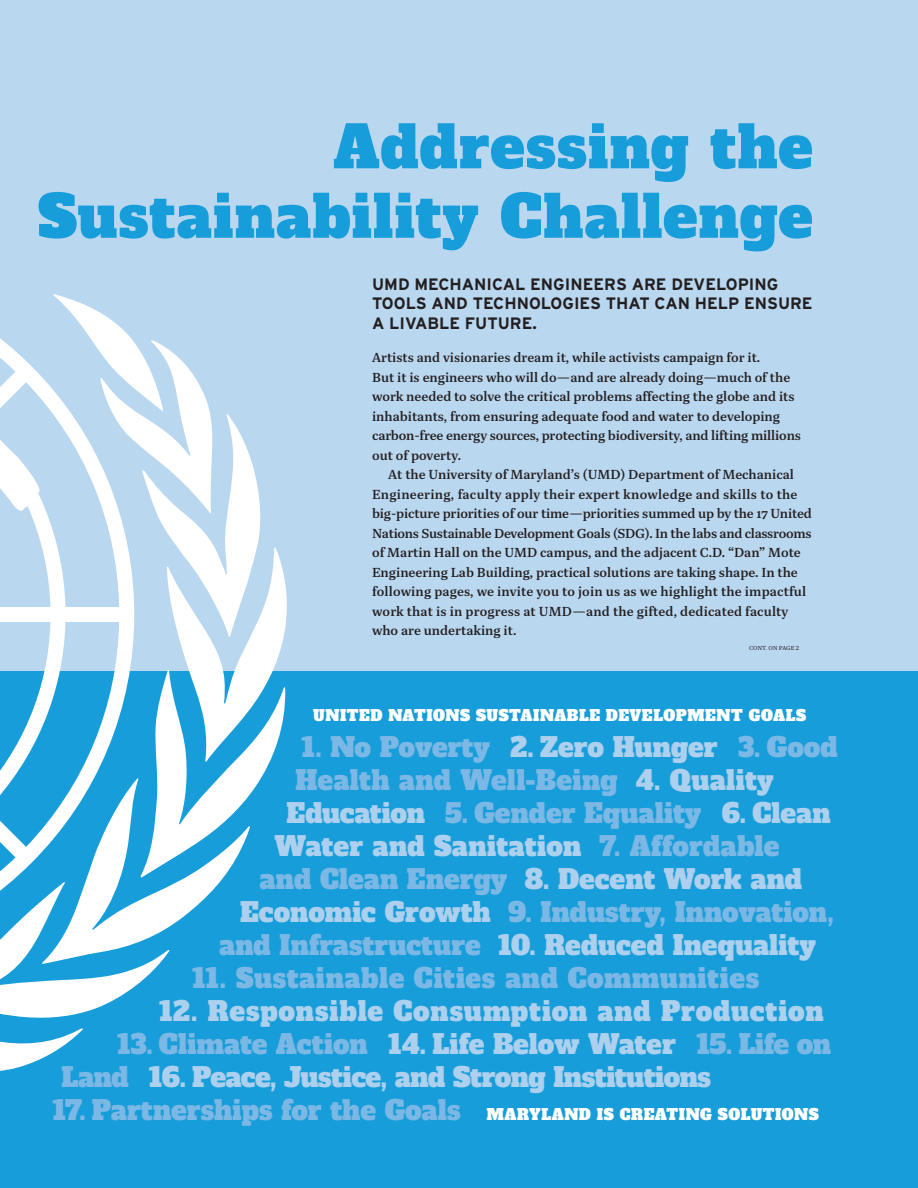
<style>
.page{position:relative;width:918px;height:1188px;background:#fff}
.page>*{position:absolute;margin:0;border:0;box-sizing:border-box;transform-origin:0 0}
.t1{font:57.9px/69.4px "Alfa Slab One";letter-spacing:.015em;color:#179dd9;text-align:right}
.Feature_subhead{font:26.25px/33px "Alfa Slab One";color:#acd0ed}
.Feature_subhead-2{font:26.25px "Alfa Slab One";letter-spacing:.005em;color:#7bb8e5}
.Feature_subhead-3{font:26.25px "Alfa Slab One";letter-spacing:.03em;color:#acd0ed}
.t2{font:700 16.5px/19.8px "Interstate";color:#231f20}
.Feature_subhead-4{font:15px "Alfa Slab One";letter-spacing:.035em;color:#fff}
.Feature_text{font:600 13.5px/19.5px "Quinn Text";color:#231f20}
.Feature_text_no_inde{font:600 13.5px/19.5px "Quinn Text";color:#231f20}
.Feature_text-2{font:6px "Quinn Text";color:#231f20}
.s1{color:#acd0ed}
.s2{color:#7bb8e5}
.s3{font-size:26.25px;color:#7bb8e5}
</style>
<div class="page">
<div style="left:1px;top:0;width:917px;height:1188px;background:#179dd9"></div>
<div style="left:0;top:0;width:918px;height:671px;background:#bad7f0"></div>
<svg style="left:0;top:294px;width:287px;height:811px"></svg>
<h1 class="t1" style="left:38px;top:107px;width:776px">Addressing the<br>Sustainability Challenge</h1>
<p class="t2" style="left:372px;top:274px;width:442px">UMD MECHANICAL ENGINEERS ARE DEVELOPING<br>TOOLS AND TECHNOLOGIES THAT CAN HELP ENSURE<br>A LIVABLE FUTURE.</p>
<p class="Feature_text_no_inde" style="left:372px;top:348px;width:430px">Artists and visionaries dream it, while activists campaign for it.<br>But it is engineers who will do—and are already doing—much of the work needed to solve the critical problems affecting the globe and its inhabitants, from ensuring adequate food and water to developing carbon-free energy sources, protecting biodiversity, and lifting millions out of poverty.</p>
<p class="Feature_text" style="left:372px;top:465px;width:441px;text-indent:16px">At the University of Maryland’s (UMD) Department of Mechanical Engineering, faculty apply their expert knowledge and skills to the big-picture priorities of our time—priorities summed up by the 17 United Nations Sustainable Development Goals (SDG). In the labs and classrooms of Martin Hall on the UMD campus, and the adjacent C.D. “Dan” Mote Engineering Lab Building, practical solutions are taking shape. In the following pages, we invite you to join us as we highlight the impactful work that is in progress at UMD—and the gifted, dedicated faculty who are undertaking it.</p>
<p class="Feature_text-2" style="left:749px;top:644px;width:51px">CONT. ON PAGE 2</p>
<p class="Feature_subhead-4" style="left:313px;top:702px;width:495px">UNITED NATIONS SUSTAINABLE DEVELOPMENT GOALS</p>
<p class="Feature_subhead-2" style="left:302px;top:725px;width:538px">1. No Poverty <span class="s1">2. Zero Hunger</span> 3. Good</p>
<p class="Feature_subhead-2" style="left:296px;top:758px;width:480px">Health and Well-Being <span class="s1">4. Quality</span></p>
<p class="Feature_subhead" style="left:287px;top:795px;width:546px">Education <span class="s2">5. Gender Equality</span> 6. Clean</p>
<p class="Feature_subhead" style="left:275px;top:828px;width:506px">Water and Sanitation <span class="s2">7. Affordable</span></p>
<p class="Feature_subhead" style="left:260px;top:861px;width:544px"><span class="s2">and Clean Energy</span> 8. Decent Work and</p>
<p class="Feature_subhead-2" style="left:240px;top:890px;width:595px"><span class="s1">Economic Growth</span> 9. Industry, Innovation,</p>
<p class="Feature_subhead" style="left:219px;top:927px;width:598px"><span class="s2">and Infrastructure</span> 10. Reduced Inequality</p>
<p class="Feature_subhead-2" style="left:192px;top:956px;width:569px">11. Sustainable Cities and Communities</p>
<p class="Feature_subhead-3" style="left:159px;top:989px;width:666px">12. Responsible Consumption and Production</p>
<p class="Feature_subhead" style="left:62px;top:1026px;width:771px;text-indent:55px"><span class="s2">13. Climate Action</span> 14. Life Below Water <span class="s2">15. Life on<br>Land</span> 16. Peace, Justice, and Strong Institutions</p>
<p class="Feature_subhead-4" style="left:53px;top:1102px;width:768px"><span class="s3">17. Partnerships for the Goals</span> MARYLAND IS CREATING SOLUTIONS</p>
</div>
